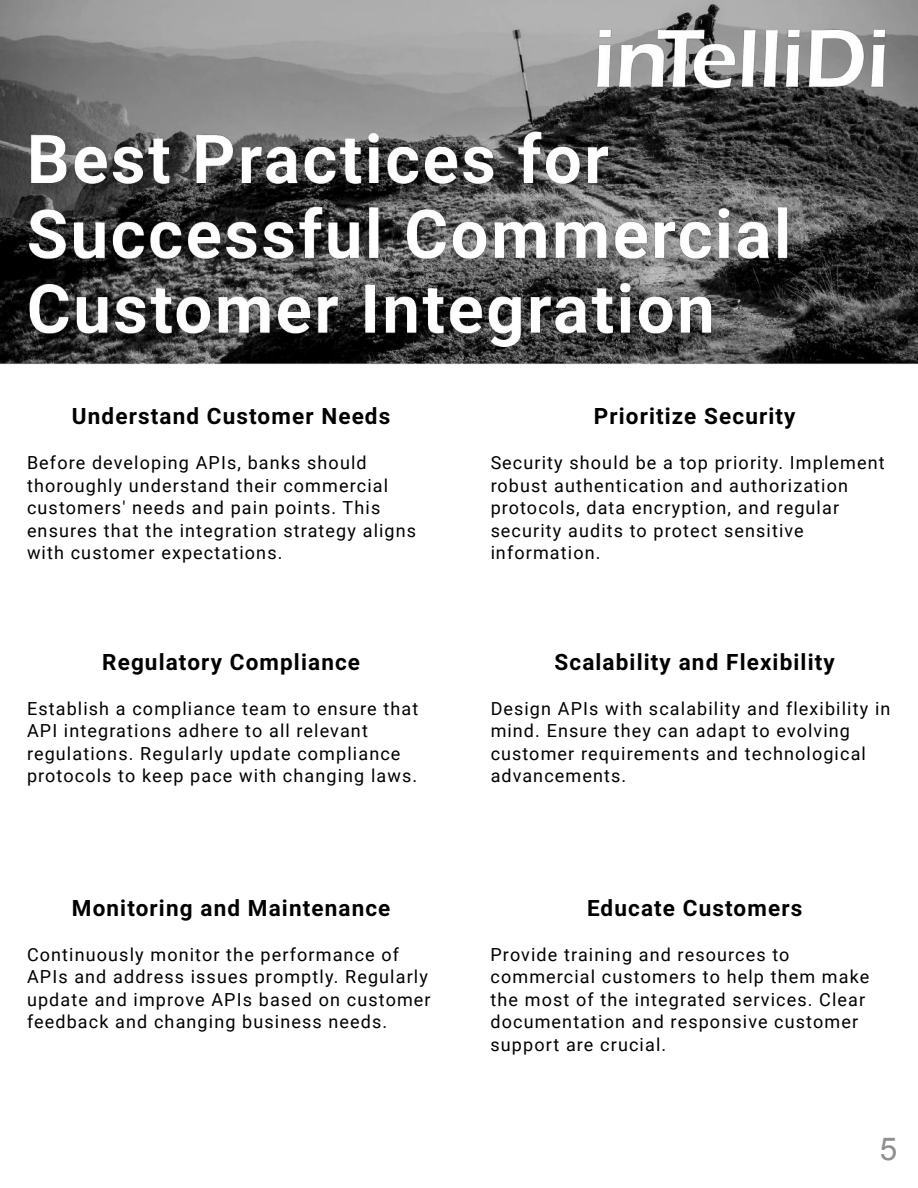
<style>
.page{position:relative;width:918px;height:1188px;background:#fff}
.page>*{position:absolute;margin:0;border:0;box-sizing:border-box;transform-origin:0 0}
.t1{font:31.5px "Arial";color:#8f8f8f}
.t2{font:700 22.5px "Roboto";letter-spacing:.05em;color:#000}
.t3{font:18px/22.5px "Roboto";letter-spacing:.065em;color:#000}
</style>
<div class="page">
<img style="left:0;top:0;width:918px;height:364px">
<img style="left:22px;top:116px;width:808px;height:248px">
<img style="left:594px;top:26px;width:295px;height:66px">
<p class="t2" style="left:72px;top:403px;width:320px">Understand Customer Needs</p>
<p class="t3" style="left:27px;top:452px;width:391px">Before developing APIs, banks should thoroughly understand their commercial customers' needs and pain points. This ensures that the integration strategy aligns with customer expectations.</p>
<p class="t2" style="left:102px;top:649px;width:259px">Regulatory Compliance</p>
<p class="t3" style="left:27px;top:698px;width:393px">Establish a compliance team to ensure that API integrations adhere to all relevant regulations. Regularly update compliance protocols to keep pace with changing laws.</p>
<p class="t2" style="left:72px;top:895px;width:320px">Monitoring and Maintenance</p>
<p class="t3" style="left:27px;top:943px;width:405px">Continuously monitor the performance of APIs and address issues promptly. Regularly update and improve APIs based on customer feedback and changing business needs.</p>
<p class="t2" style="left:594px;top:403px;width:203px">Prioritize Security</p>
<p class="t3" style="left:490px;top:452px;width:396px">Security should be a top priority. Implement robust authentication and authorization protocols, data encryption, and regular security audits to protect sensitive information.</p>
<p class="t2" style="left:555px;top:649px;width:282px">Scalability and Flexibility</p>
<p class="t3" style="left:490px;top:698px;width:401px">Design APIs with scalability and flexibility in mind. Ensure they can adapt to evolving customer requirements and technological advancements.</p>
<p class="t2" style="left:587px;top:895px;width:217px">Educate Customers</p>
<p class="t3" style="left:490px;top:943px;width:380px">Provide training and resources to commercial customers to help them make the most of the integrated services. Clear documentation and responsive customer support are crucial.</p>
<h1 class="t1" style="left:880px;top:1131px;width:19px">5</h1>
</div>
